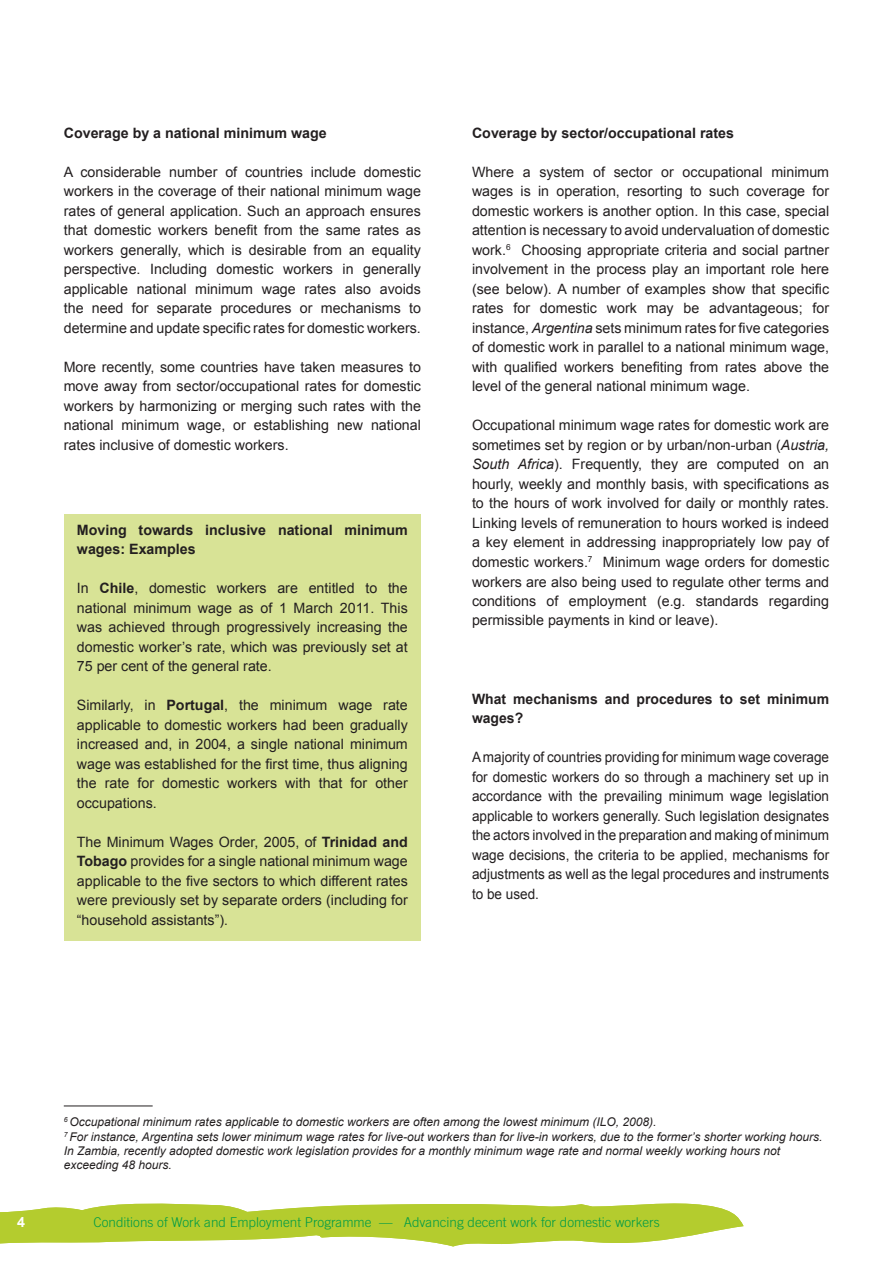
<style>
.page{position:relative;width:893px;height:1263px;background:#fff}
.page>*{position:absolute;margin:0;border:0;box-sizing:border-box;transform-origin:0 0}
.t1{font:14.25px/19.5px "Arial";color:#231f20;text-align:justify}
.t2{font:14.25px/19.5px "Arial";color:#231f20;text-align:justify;scale:.95 1}
.t3{font:700 14.25px/19.5px "Arial";color:#231f20}
.t4{font:700 14.25px "Arial";color:#fff}
.t5{font:300 13.5px "Trade Gothic LT Std";color:#009b47}
.t6{font:italic 12px/14.4px "Arial";color:#231f20}
.s1{font-weight:700}
.s2{font-style:italic}
</style>
<div class="page">
<svg style="left:0;top:1203px;width:744px;height:44px"></svg>
<div style="left:64px;top:514px;width:357px;height:427px;background:#d8e396"></div>
<hr style="left:64px;top:1105px;width:89px;height:1px;background:#231f20">
<p class="t3" style="left:64px;top:124px;width:264px">Coverage by a national minimum wage</p>
<p class="t1" style="left:64px;top:162px;width:359px">A considerable number of countries include domestic workers in the coverage of their national minimum wage rates of general application. Such an approach ensures that domestic workers benefit from the same rates as workers generally, which is desirable from an equality perspective. Including domestic workers in generally applicable national minimum wage rates also avoids the need for separate procedures or mechanisms to determine and update specific rates for domestic workers.</p>
<p class="t1" style="left:64px;top:357px;width:359px">More recently, some countries have taken measures to move away from sector/occupational rates for domestic workers by harmonizing or merging such rates with the national minimum wage, or establishing new national rates inclusive of domestic workers.</p>
<p class="t3" style="left:77px;top:520px;width:332px">Moving towards inclusive national minimum wages: Examples</p>
<p class="t1" style="left:77px;top:579px;width:332px">In <span class="s1">Chile</span>, domestic workers are entitled to the national minimum wage as of 1 March 2011. This was achieved through progressively increasing the domestic worker’s rate, which was previously set at 75 per cent of the general rate.</p>
<p class="t1" style="left:77px;top:696px;width:332px">Similarly, in <span class="s1">Portugal</span>, the minimum wage rate applicable to domestic workers had been gradually increased and, in 2004, a single national minimum wage was established for the first time, thus aligning the rate for domestic workers with that for other occupations.</p>
<p class="t1" style="left:77px;top:832px;width:332px">The Minimum Wages Order, 2005, of <span class="s1">Trinidad and Tobago</span> provides for a single national minimum wage applicable to the five sectors to which different rates were previously set by separate orders (including for “household assistants”).</p>
<p class="t3" style="left:472px;top:124px;width:264px">Coverage by sector/occupational rates</p>
<p class="t1" style="left:472px;top:162px;width:359px">Where a system of sector or occupational minimum wages is in operation, resorting to such coverage for domestic workers is another option. In this case, special attention is necessary to avoid undervaluation of domestic work.<sup>6</sup> Choosing appropriate criteria and social partner involvement in the process play an important role here (see below). A number of examples show that specific rates for domestic work may be advantageous; for instance, <span class="s2">Argentina</span> sets minimum rates for five categories of domestic work in parallel to a national minimum wage, with qualified workers benefiting from rates above the level of the general national minimum wage.</p>
<p class="t1" style="left:472px;top:416px;width:359px">Occupational minimum wage rates for domestic work are sometimes set by region or by urban/non-urban (<span class="s2">Austria, South Africa</span>). Frequently, they are computed on an hourly, weekly and monthly basis, with specifications as to the hours of work involved for daily or monthly rates.<br>Linking levels of remuneration to hours worked is indeed a key element in addressing inappropriately low pay of domestic workers.<sup>7</sup> Minimum wage orders for domestic workers are also being used to regulate other terms and conditions of employment (e.g. standards regarding permissible payments in kind or leave).</p>
<p class="t3" style="left:472px;top:689px;width:359px">What mechanisms and procedures to set minimum wages?</p>
<p class="t2" style="left:472px;top:747px;width:377px">A majority of countries providing for minimum wage coverage for domestic workers do so through a machinery set up in accordance with the prevailing minimum wage legislation applicable to workers generally. Such legislation designates the actors involved in the preparation and making of minimum wage decisions, the criteria to be applied, mechanisms for adjustments as well as the legal procedures and instruments to be used.</p>
<p class="t6" style="left:64px;top:1115px;width:760px"><sup>6</sup> Occupational minimum rates applicable to domestic workers are often among the lowest minimum (ILO, 2008).<br><sup>7</sup> For instance, Argentina sets lower minimum wage rates for live-out workers than for live-in workers, due to the former’s shorter working hours.<br>In Zambia, recently adopted domestic work legislation provides for a monthly minimum wage rate and normal weekly working hours not exceeding 48 hours.</p>
<p class="t4" style="left:17px;top:1213px;width:9px">4</p>
<p class="t5" style="left:94px;top:1214px;width:568px">Conditions of Work and Employment Programme — Advancing decent work for domestic workers</p>
<p class="t5" style="left:400px;top:1214px;width:257px">Advancing decent work for domestic workers</p>
</div>
